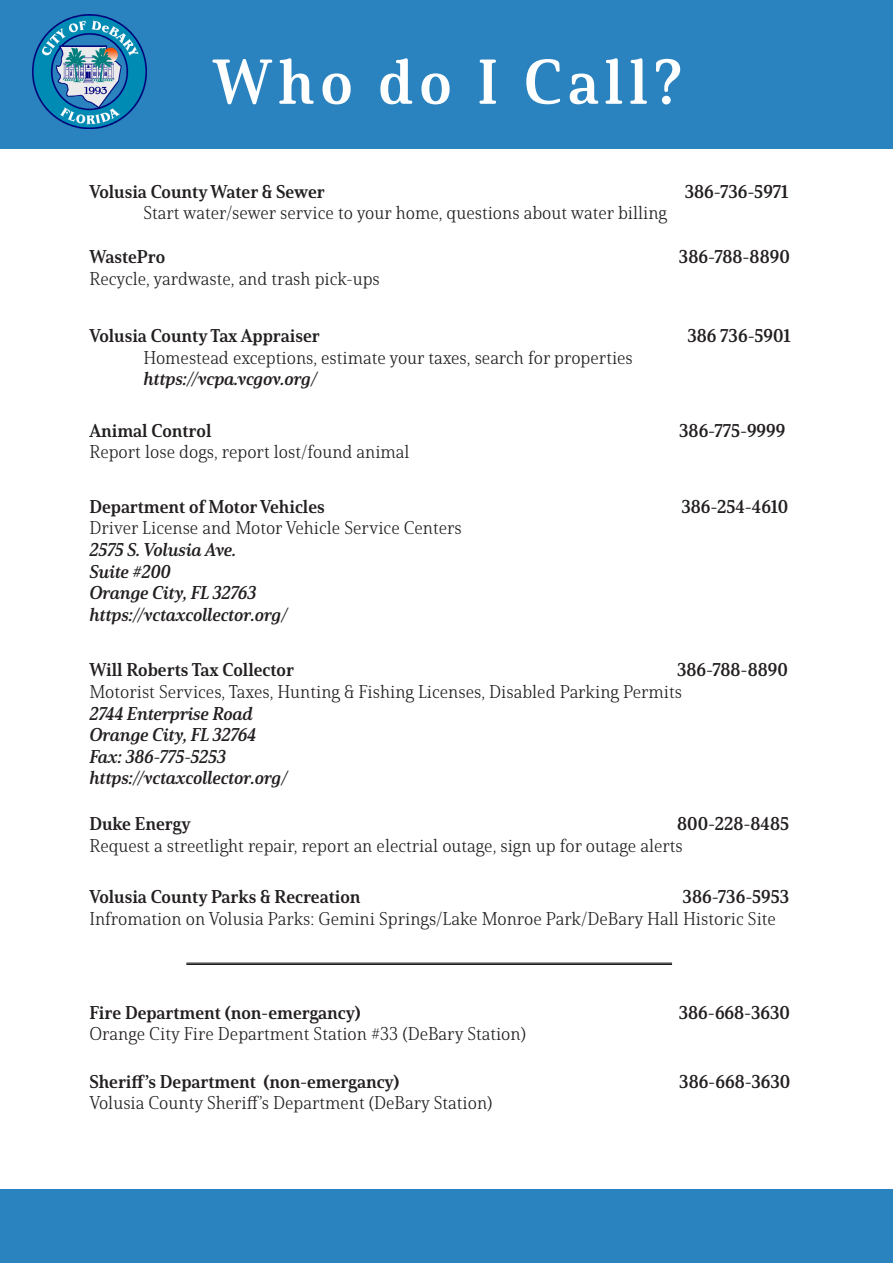
<style>
.page{position:relative;width:893px;height:1263px;background:#fff}
.page>*{position:absolute;margin:0;border:0;box-sizing:border-box;transform-origin:0 0}
.t1{font:61.5px "Solitas Serif Nor Bol";letter-spacing:.1em;color:#fff}
.t2{font:18px/21.6px "Solitas Serif Nor Lig";color:#231f20}
.t3{font:18px "Solitas Serif Nor Bol";color:#231f20}
.t4{font:18px "Solitas Serif Nor Bol It";color:#231f20}
.s1{font-family:"Solitas Serif Nor Bol"}
</style>
<div class="page">
<div style="left:0;top:0;width:893px;height:148px;background:#2a83bf"></div>
<div style="left:0;top:1189px;width:893px;height:74px;background:#2a83bf"></div>
<img style="left:33px;top:15px;width:113px;height:113px">
<hr style="left:186px;top:964px;width:486px;height:1px;background:#000">
<hr style="left:186px;top:963px;width:486px;height:1px;background:#000">
<p class="t1" style="left:213px;top:45px;width:470px">Who do I Call?</p>
<p class="t3" style="left:89px;top:180px;width:237px">Volusia County Water &amp; Sewer</p>
<p class="t3" style="left:685px;top:180px;width:105px">386-736-5971</p>
<p class="t2" style="left:143px;top:202px;width:525px">Start water/sewer service to your home, questions about water billing</p>
<p class="t3" style="left:89px;top:246px;width:77px">WastePro</p>
<p class="t3" style="left:679px;top:246px;width:112px">386-788-8890</p>
<p class="t2" style="left:89px;top:268px;width:292px">Recycle, yardwaste, and trash pick-ups</p>
<p class="t3" style="left:89px;top:325px;width:232px">Volusia County Tax Appraiser</p>
<p class="t3" style="left:687px;top:325px;width:105px">386 736-5901</p>
<p class="t2" style="left:143px;top:347px;width:491px">Homestead exceptions, estimate your taxes, search for properties</p>
<p class="t4" style="left:143px;top:368px;width:175px">https://vcpa.vcgov.org/</p>
<p class="t3" style="left:89px;top:419px;width:124px">Animal Control</p>
<p class="t3" style="left:679px;top:419px;width:108px">386-775-9999</p>
<p class="t2" style="left:89px;top:441px;width:322px">Report lose dogs, report lost/found animal</p>
<p class="t3" style="left:89px;top:495px;width:237px">Department of Motor Vehicles</p>
<p class="t3" style="left:681px;top:495px;width:108px">386-254-4610</p>
<p class="t2" style="left:89px;top:517px;width:374px">Driver License and Motor Vehicle Service Centers</p>
<p class="t4" style="left:89px;top:539px;width:148px">2575 S. Volusia Ave.</p>
<p class="t4" style="left:89px;top:560px;width:83px">Suite #200</p>
<p class="t4" style="left:89px;top:582px;width:168px">Orange City, FL 32763</p>
<p class="t4" style="left:89px;top:603px;width:199px">https://vctaxcollector.org/</p>
<p class="t3" style="left:89px;top:659px;width:206px">Will Roberts Tax Collector</p>
<p class="t2" style="left:89px;top:659px;width:700px;text-indent:588px"><span class="s1">386-788-8890<br></span>Motorist Services, Taxes, Hunting &amp; Fishing Licenses, Disabled Parking Permits</p>
<p class="t4" style="left:89px;top:702px;width:165px">2744 Enterprise Road</p>
<p class="t4" style="left:89px;top:724px;width:168px">Orange City, FL 32764</p>
<p class="t4" style="left:89px;top:745px;width:138px">Fax: 386-775-5253</p>
<p class="t4" style="left:89px;top:767px;width:199px">https://vctaxcollector.org/</p>
<p class="t3" style="left:89px;top:813px;width:103px">Duke Energy</p>
<p class="t2" style="left:89px;top:813px;width:701px;text-indent:588px"><span class="s1">800-228-8485<br></span>Request a streetlight repair, report an electrial outage, sign up for outage alerts</p>
<p class="t3" style="left:89px;top:886px;width:273px">Volusia County Parks &amp; Recreation</p>
<p class="t2" style="left:89px;top:886px;width:701px;text-indent:593px"><span class="s1">386-736-5953<br></span>Infromation on Volusia Parks: Gemini Springs/Lake Monroe Park/DeBary Hall Historic Site</p>
<p class="t3" style="left:89px;top:1001px;width:273px">Fire Department (non-emergancy)</p>
<p class="t3" style="left:679px;top:1001px;width:113px">386-668-3630</p>
<p class="t2" style="left:89px;top:1023px;width:438px">Orange City Fire Department Station #33 (DeBary Station)</p>
<p class="t3" style="left:89px;top:1070px;width:311px">Sheriff’s Department (non-emergancy)</p>
<p class="t3" style="left:679px;top:1070px;width:113px">386-668-3630</p>
<p class="t2" style="left:89px;top:1092px;width:405px">Volusia County Sheriff’s Department (DeBary Station)</p>
</div>
